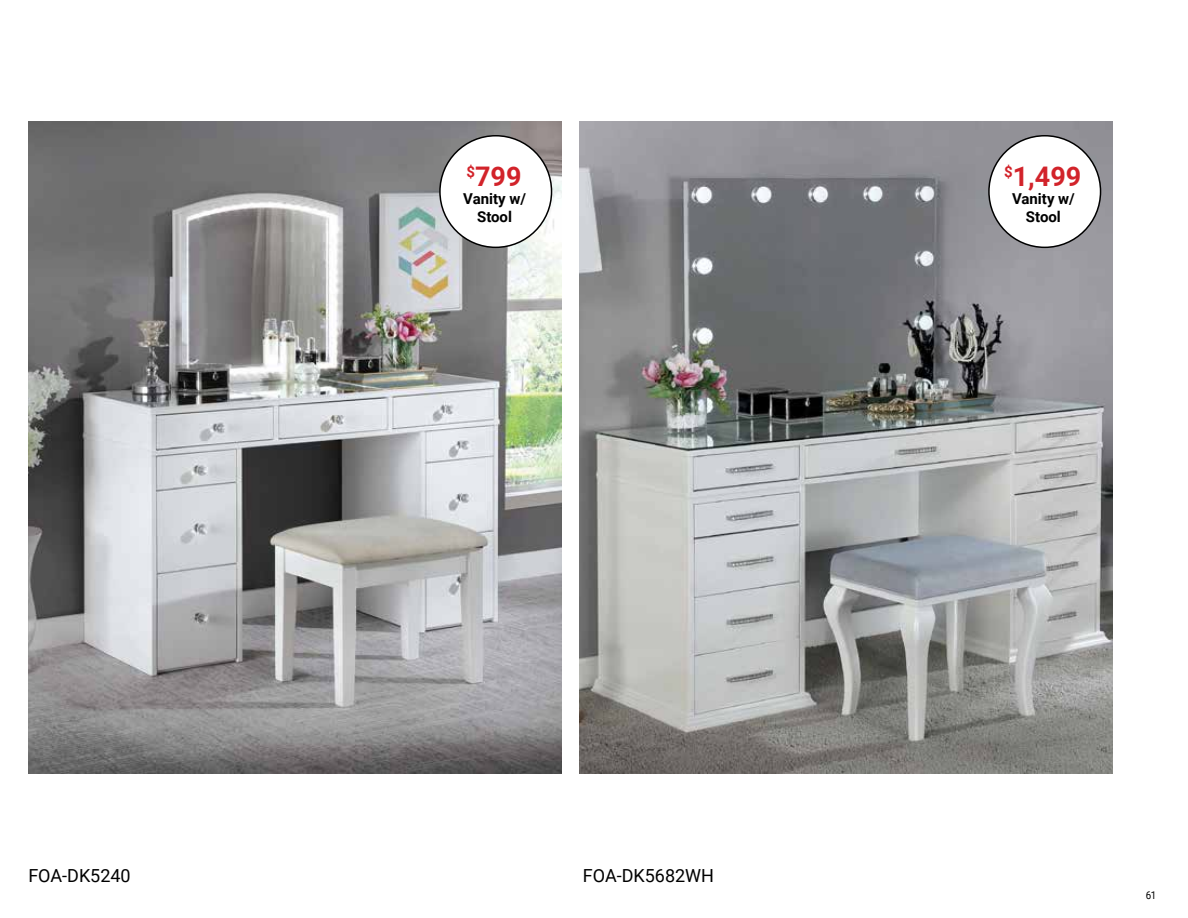
<style>
.page{position:relative;width:1188px;height:918px;background:#fff}
.page>*{position:absolute;margin:0;border:0;box-sizing:border-box;transform-origin:0 0}
.t1{font:700 27px "Roboto";color:#d2232a}
.t2{font:18px "Roboto";color:#000}
.t3{font:700 15px/18px "Roboto";color:#000;text-align:center}
.t4{font:10.8px "Roboto";color:#000;scale:.91 1}
</style>
<div class="page">
<img style="left:28px;top:122px;width:534px;height:651px">
<img style="left:580px;top:122px;width:533px;height:651px">
<div style="left:440px;top:136px;width:112px;height:111px;background:#fff;border-radius:50%"></div>
<div style="left:439px;top:135px;width:113px;height:113px;border:2px solid #000;border-radius:50%"></div>
<div style="left:989px;top:136px;width:112px;height:111px;background:#fff;border-radius:50%"></div>
<div style="left:988px;top:135px;width:113px;height:113px;border:2px solid #000;border-radius:50%"></div>
<h1 class="t1" style="left:466px;top:157px;width:57px"><sup>$</sup>799</h1>
<p class="t3" style="left:463px;top:189px;width:64px">Vanity w/<br>Stool</p>
<p class="t2" style="left:28px;top:863px;width:104px">FOA-DK5240</p>
<p class="t2" style="left:583px;top:863px;width:133px">FOA-DK5682WH</p>
<h1 class="t1" style="left:1004px;top:157px;width:79px"><sup>$</sup>1,499</h1>
<p class="t3" style="left:1012px;top:189px;width:64px">Vanity w/<br>Stool</p>
<p class="t4" style="left:1146px;top:888px;width:13px">61</p>
</div>
